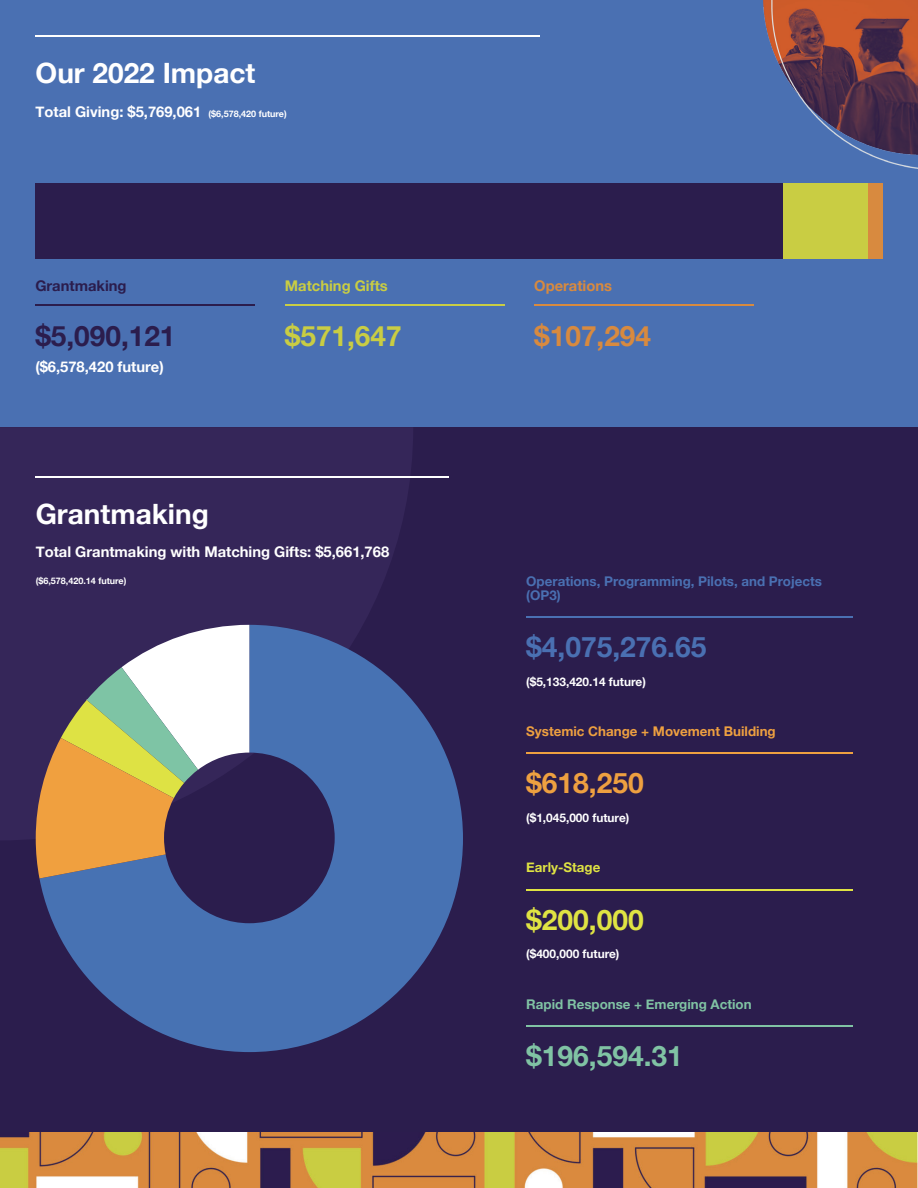
<style>
.page{position:relative;width:918px;height:1188px;background:#fff}
.page>*{position:absolute;margin:0;border:0;box-sizing:border-box;transform-origin:0 0}
.t1{font:700 28.2px "Helvetica Neue";color:#4a70b2}
.t2{font:700 28.2px "Helvetica Neue";color:#80c3a4}
.t3{font:700 28.2px "Helvetica Neue";color:#eea040}
.t4{font:700 28.2px "Helvetica Neue";color:#dfe343}
.t5{font:700 28.05px "Helvetica Neue";color:#fff}
.t6{font:700 28.05px "Helvetica Neue";color:#2b1d4d}
.t7{font:700 28.05px "Helvetica Neue";color:#c9cd43}
.t8{font:700 28.05px "Helvetica Neue";color:#d88a3f}
.t9{font:700 14.7px "Helvetica Neue";color:#fff}
.t10{font:700 14.7px "Helvetica Neue";color:#c9cd43}
.t11{font:700 14.7px "Helvetica Neue";color:#2b1d4d}
.t12{font:700 14.7px "Helvetica Neue";color:#d88a3f}
.t13{font:700 13.35px/13.4px "Helvetica Neue";color:#4a70b2}
.t14{font:700 13.35px "Helvetica Neue";color:#eea040}
.t15{font:700 13.35px "Helvetica Neue";color:#80c3a4}
.t16{font:700 13.35px "Helvetica Neue";color:#dfe343}
.t17{font:700 11.85px "Helvetica Neue";color:#fff}
.t18{font:700 9px "Helvetica Neue";color:#fff}
.s1{font-size:9px}
</style>
<div class="page">
<div style="left:0;top:0;width:918px;height:427px;background:#4a70b2"></div>
<hr style="left:35px;top:35px;width:505px;height:2px;background:#fff">
<div style="left:783px;top:183px;width:85px;height:76px;background:#c9cd43"></div>
<div style="left:868px;top:183px;width:15px;height:76px;background:#d88a3f"></div>
<div style="left:35px;top:183px;width:748px;height:76px;background:#2b1d4d"></div>
<hr style="left:35px;top:304px;width:220px;height:2px;background:#2b1d4d">
<hr style="left:285px;top:304px;width:219px;height:2px;background:#c9cd43">
<hr style="left:534px;top:304px;width:219px;height:2px;background:#d88a3f">
<div style="left:0;top:427px;width:918px;height:761px;background:#2b1d4d"></div>
<div style="left:0;top:428px;width:413px;height:412px;background:#352659"></div>
<img style="left:764px;top:0;width:154px;height:168px">
<hr style="left:36px;top:476px;width:413px;height:1px;background:#fff">
<hr style="left:526px;top:616px;width:327px;height:1px;background:#4a70b2">
<hr style="left:526px;top:752px;width:327px;height:2px;background:#eea040">
<hr style="left:526px;top:889px;width:327px;height:1px;background:#dfe343">
<hr style="left:526px;top:1025px;width:327px;height:2px;background:#80c3a4">
<svg style="left:39px;top:625px;width:424px;height:427px;fill:#4772b3"></svg>
<svg style="left:36px;top:625px;width:213px;height:253px"></svg>
<img style="left:0;top:1133px;width:918px;height:55px">
<h2 class="t5" style="left:36px;top:56px;width:221px">Our 2022 Impact</h2>
<p class="t9" style="left:36px;top:102px;width:253px">Total Giving: $5,769,061 <span class="s1">($6,578,420 future)</span></p>
<p class="t11" style="left:35px;top:277px;width:93px">Grantmaking</p>
<h2 class="t6" style="left:35px;top:319px;width:142px">$5,090,121</h2>
<p class="t9" style="left:35px;top:358px;width:130px">($6,578,420 future)</p>
<p class="t10" style="left:285px;top:277px;width:104px">Matching Gifts</p>
<h2 class="t7" style="left:285px;top:319px;width:118px">$571,647</h2>
<p class="t12" style="left:534px;top:277px;width:79px">Operations</p>
<h2 class="t8" style="left:534px;top:319px;width:118px">$107,294</h2>
<h2 class="t5" style="left:36px;top:496px;width:175px">Grantmaking</h2>
<p class="t9" style="left:36px;top:543px;width:355px">Total Grantmaking with Matching Gifts: $5,661,768</p>
<p class="t18" style="left:36px;top:575px;width:92px">($6,578,420.14 future)</p>
<p class="t13" style="left:526px;top:574px;width:297px">Operations, Programming, Pilots, and Projects (OP3)</p>
<h1 class="t1" style="left:526px;top:629px;width:182px">$4,075,276.65</h1>
<p class="t17" style="left:526px;top:674px;width:121px">($5,133,420.14 future)</p>
<p class="t14" style="left:526px;top:723px;width:251px">Systemic Change + Movement Building</p>
<h1 class="t3" style="left:526px;top:766px;width:119px">$618,250</h1>
<p class="t17" style="left:526px;top:810px;width:105px">($1,045,000 future)</p>
<p class="t16" style="left:526px;top:859px;width:76px">Early-Stage</p>
<h1 class="t4" style="left:526px;top:902px;width:119px">$200,000</h1>
<p class="t17" style="left:526px;top:947px;width:95px">($400,000 future)</p>
<p class="t15" style="left:526px;top:996px;width:227px">Rapid Response + Emerging Action</p>
<h1 class="t2" style="left:526px;top:1039px;width:158px">$196,594.31</h1>
</div>
